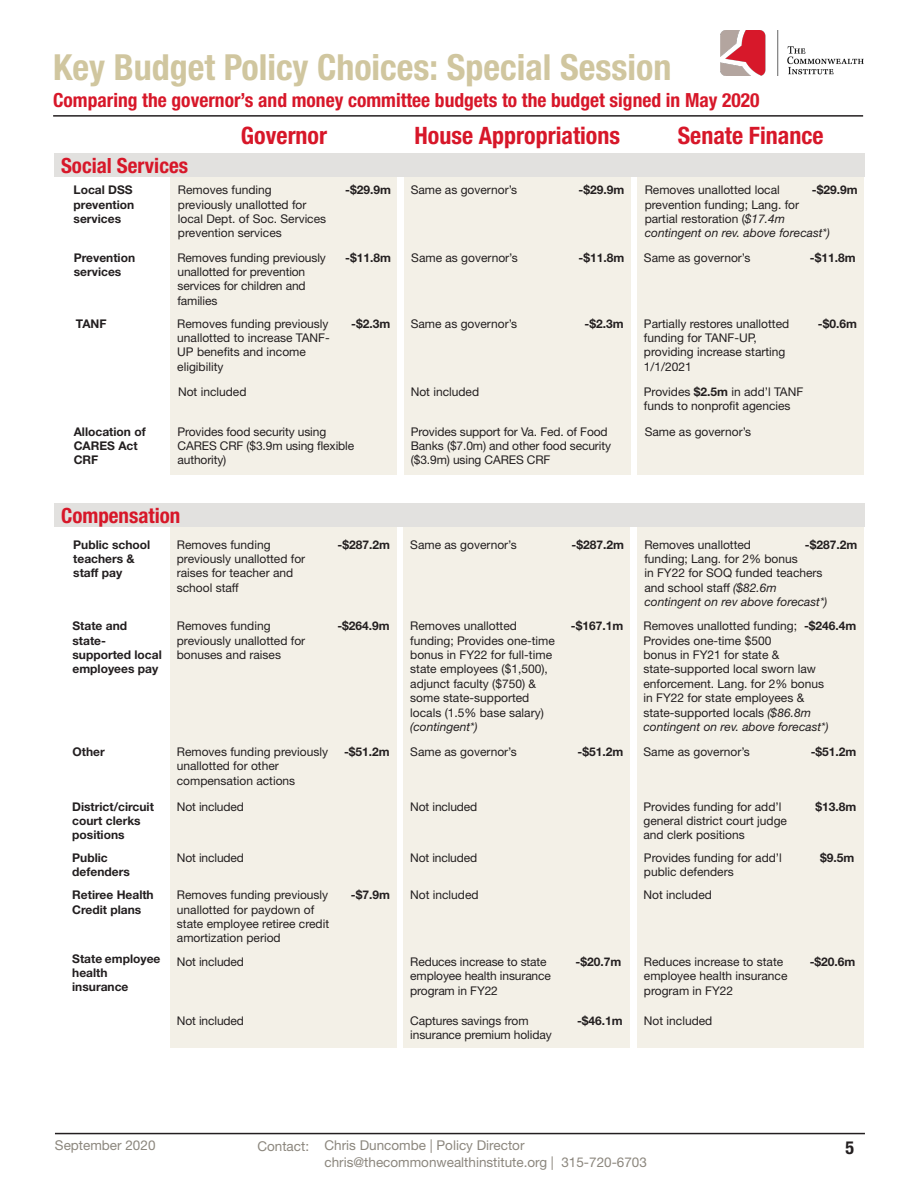
<style>
.page{position:relative;width:918px;height:1188px;background:#fff}
.page>*{position:absolute;margin:0;border:0;box-sizing:border-box;transform-origin:0 0}
.t1{font:700 condensed 36px "Helvetica Neue LT Std";color:#d0c69f}
.t2{font:700 condensed 24px "Helvetica Neue LT Std";color:#d71729}
.t3{font:700 condensed 21px "Helvetica Neue LT Std";color:#d71729}
.t4{font:700 condensed 19.5px "Helvetica Neue LT Std";color:#d71729}
.t5{font:700 condensed 18px "Helvetica Neue LT Std";color:#231f20}
.t6{font:13.5px/16.2px "Helvetica Neue LT Std";color:#8c877e}
.t7{font:12px/14.4px "Helvetica Neue LT Std";color:#231f20}
.t8{font:700 12px/14.4px "Helvetica Neue LT Std";color:#231f20}
.s1{font-style:italic}
.s2{font-weight:700}
</style>
<div class="page">
<hr style="left:55px;top:1133px;width:810px;height:1px;background:#231f20">
<hr style="left:53px;top:115px;width:810px;height:2px;background:#231f20">
<img style="left:721px;top:31px;width:143px;height:45px">
<div style="left:404px;top:177px;width:227px;height:298px;background:#f3f0e7"></div>
<div style="left:637px;top:177px;width:227px;height:298px;background:#f3f0e7"></div>
<div style="left:171px;top:177px;width:226px;height:298px;background:#f3f0e7"></div>
<div style="left:54px;top:153px;width:810px;height:24px;background:#e2e1df"></div>
<div style="left:404px;top:527px;width:226px;height:521px;background:#f3f0e7"></div>
<div style="left:637px;top:527px;width:226px;height:521px;background:#f3f0e7"></div>
<div style="left:170px;top:527px;width:227px;height:521px;background:#f3f0e7"></div>
<div style="left:54px;top:503px;width:810px;height:24px;background:#e2e1df"></div>
<h1 class="t1" style="left:53px;top:45px;width:620px">Key Budget Policy Choices: Special Session</h1>
<h3 class="t4" style="left:53px;top:88px;width:708px">Comparing the governor’s and money committee budgets to the budget signed in May 2020</h3>
<p class="t2" style="left:241px;top:121px;width:88px">Governor</p>
<p class="t2" style="left:415px;top:121px;width:207px">House Appropriations</p>
<p class="t2" style="left:678px;top:121px;width:147px">Senate Finance</p>
<p class="t3" style="left:61px;top:153px;width:129px">Social Services</p>
<p class="t8" style="left:74px;top:182px;width:62px">Local DSS prevention services</p>
<p class="t7" style="left:178px;top:183px;width:150px">Removes funding previously unallotted for local Dept. of Soc. Services prevention services</p>
<p class="t8" style="left:345px;top:182px;width:47px">-$29.9m</p>
<p class="t7" style="left:411px;top:183px;width:108px">Same as governor’s</p>
<p class="t8" style="left:579px;top:182px;width:47px">-$29.9m</p>
<p class="t7" style="left:645px;top:183px;width:187px">Removes unallotted local prevention funding; Lang. for partial restoration (<span class="s1">$17.4m contingent on rev. above forecast*)</span></p>
<p class="t8" style="left:812px;top:182px;width:47px">-$29.9m</p>
<p class="t8" style="left:74px;top:250px;width:63px">Prevention services</p>
<p class="t7" style="left:178px;top:250px;width:150px">Removes funding previously</p>
<p class="t8" style="left:345px;top:250px;width:47px">-$11.8m</p>
<p class="t7" style="left:411px;top:250px;width:108px">Same as governor’s</p>
<p class="t8" style="left:579px;top:250px;width:47px">-$11.8m</p>
<p class="t7" style="left:178px;top:264px;width:130px;text-align:justify">unallotted for prevention services for children and families</p>
<p class="t7" style="left:644px;top:250px;width:108px">Same as governor’s</p>
<p class="t8" style="left:810px;top:250px;width:47px">-$11.8m</p>
<p class="t8" style="left:76px;top:316px;width:32px">TANF</p>
<p class="t7" style="left:177px;top:316px;width:154px">Removes funding previously unallotted to increase TANF-<br>UP benefits and income eligibility</p>
<p class="t8" style="left:351px;top:316px;width:41px">-$2.3m</p>
<p class="t7" style="left:411px;top:316px;width:108px">Same as governor’s</p>
<p class="t8" style="left:585px;top:316px;width:41px">-$2.3m</p>
<p class="t7" style="left:644px;top:316px;width:147px">Partially restores unallotted funding for TANF-UP, providing increase starting<br>1/1/2021</p>
<p class="t8" style="left:818px;top:316px;width:41px">-$0.6m</p>
<p class="t7" style="left:178px;top:384px;width:70px">Not included</p>
<p class="t7" style="left:411px;top:384px;width:70px">Not included</p>
<p class="t7" style="left:644px;top:384px;width:161px">Provides <span class="s2">$2.5m</span> in add’l TANF funds to nonprofit agencies</p>
<p class="t8" style="left:74px;top:424px;width:73px">Allocation of<br>CARES Act<br>CRF</p>
<p class="t7" style="left:178px;top:424px;width:178px">Provides food security using<br>CARES CRF ($3.9m using flexible authority)</p>
<p class="t7" style="left:411px;top:424px;width:202px">Provides support for Va. Fed. of Food<br>Banks ($7.0m) and other food security ($3.9m) using CARES CRF</p>
<p class="t7" style="left:645px;top:424px;width:108px">Same as governor’s</p>
<p class="t3" style="left:61px;top:503px;width:121px">Compensation</p>
<p class="t8" style="left:73px;top:537px;width:79px">Public school teachers &amp; staff pay</p>
<p class="t7" style="left:177px;top:537px;width:130px">Removes funding previously unallotted for raises for teacher and school staff</p>
<p class="t8" style="left:338px;top:537px;width:54px">-$287.2m</p>
<p class="t7" style="left:410px;top:537px;width:108px">Same as governor’s</p>
<p class="t8" style="left:572px;top:537px;width:54px">-$287.2m</p>
<p class="t7" style="left:644px;top:537px;width:185px">Removes unallotted<br>funding; Lang. for 2% bonus<br>in FY22 for SOQ funded teachers and school staff <span class="s1">($82.6m contingent on rev above forecast*)</span></p>
<p class="t8" style="left:805px;top:537px;width:54px">-$287.2m</p>
<p class="t8" style="left:72px;top:619px;width:91px">State and state&shy;supported local employees pay</p>
<p class="t7" style="left:177px;top:619px;width:130px">Removes funding previously unallotted for bonuses and raises</p>
<p class="t8" style="left:337px;top:619px;width:54px">-$264.9m</p>
<p class="t7" style="left:410px;top:619px;width:146px">Removes unallotted funding; Provides one-time bonus in FY22 for full-time state employees ($1,500), adjunct faculty ($750) &amp; some state-supported locals (1.5% base salary) <span class="s1">(contingent*)</span></p>
<p class="t8" style="left:571px;top:619px;width:54px">-$167.1m</p>
<p class="t7" style="left:644px;top:619px;width:187px">Removes unallotted funding;<br>Provides one-time $500<br>bonus in FY21 for state &amp; state-supported local sworn law enforcement. Lang. for 2% bonus in FY22 for state employees &amp; state-supported locals <span class="s1">($86.8m contingent on rev. above forecast*)</span></p>
<p class="t8" style="left:804px;top:619px;width:54px">-$246.4m</p>
<p class="t8" style="left:72px;top:744px;width:34px">Other</p>
<p class="t7" style="left:177px;top:744px;width:153px">Removes funding previously unallotted for other compensation actions</p>
<p class="t8" style="left:344px;top:744px;width:47px">-$51.2m</p>
<p class="t7" style="left:410px;top:744px;width:108px">Same as governor’s</p>
<p class="t8" style="left:577px;top:744px;width:47px">-$51.2m</p>
<p class="t7" style="left:644px;top:744px;width:108px">Same as governor’s</p>
<p class="t8" style="left:811px;top:744px;width:47px">-$51.2m</p>
<p class="t8" style="left:72px;top:799px;width:83px">District/circuit court clerks positions</p>
<p class="t8" style="left:72px;top:850px;width:59px">Public defenders</p>
<p class="t7" style="left:177px;top:799px;width:69px">Not included</p>
<p class="t7" style="left:410px;top:799px;width:69px">Not included</p>
<p class="t7" style="left:644px;top:799px;width:145px">Provides funding for add’l general district court judge and clerk positions</p>
<p class="t8" style="left:816px;top:799px;width:42px">$13.8m</p>
<p class="t7" style="left:177px;top:850px;width:69px">Not included</p>
<p class="t7" style="left:410px;top:850px;width:69px">Not included</p>
<p class="t7" style="left:644px;top:850px;width:140px">Provides funding for add’l public defenders</p>
<p class="t8" style="left:820px;top:850px;width:36px">$9.5m</p>
<p class="t8" style="left:72px;top:887px;width:83px">Retiree Health<br>Credit plans</p>
<p class="t7" style="left:177px;top:888px;width:154px">Removes funding previously unallotted for paydown of state employee retiree credit amortization period</p>
<p class="t8" style="left:351px;top:887px;width:41px">-$7.9m</p>
<p class="t7" style="left:410px;top:888px;width:70px">Not included</p>
<p class="t7" style="left:644px;top:888px;width:70px">Not included</p>
<p class="t8" style="left:72px;top:951px;width:90px">State employee health insurance</p>
<p class="t7" style="left:177px;top:954px;width:69px">Not included</p>
<p class="t8" style="left:576px;top:954px;width:47px">-$20.7m</p>
<p class="t7" style="left:644px;top:954px;width:145px">Reduces increase to state employee health insurance program in FY22</p>
<p class="t8" style="left:810px;top:954px;width:47px">-$20.6m</p>
<p class="t7" style="left:410px;top:1013px;width:143px">Captures savings from insurance premium holiday</p>
<p class="t7" style="left:410px;top:954px;width:142px">Reduces increase to state employee health insurance program in FY22</p>
<p class="t7" style="left:177px;top:1013px;width:69px">Not included</p>
<p class="t8" style="left:577px;top:1013px;width:47px">-$46.1m</p>
<p class="t7" style="left:644px;top:1013px;width:70px">Not included</p>
<p class="t6" style="left:55px;top:1137px;width:102px">September 2020</p>
<p class="t6" style="left:324px;top:1137px;width:324px;text-indent:-67px">Contact: Chris Duncombe | Policy Director chris@thecommonwealthinstitute.org | 315-720-6703</p>
<h3 class="t5" style="left:846px;top:1137px;width:10px">5</h3>
</div>
